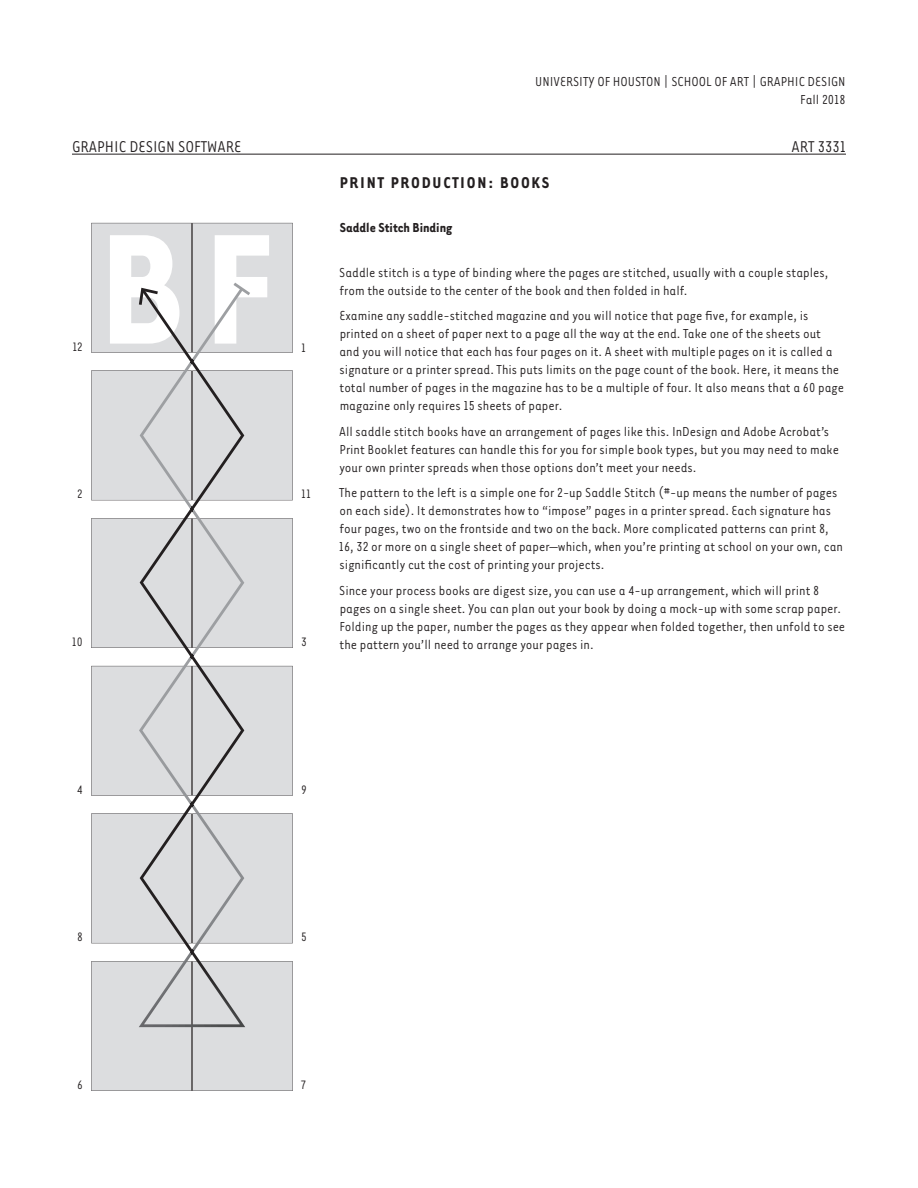
<style>
.page{position:relative;width:918px;height:1188px;background:#fff}
.page>*{position:absolute;margin:0;border:0;box-sizing:border-box;transform-origin:0 0}
.t1{font:700 180.6px "Tarzana Nar OT";color:#fff}
.t2{font:18px "Tarzana Nar OT";color:#231f20}
.Big_Title{font:700 18px "Tarzana Nar OT";letter-spacing:.1em;color:#231f20}
.Body_Copy{font:15px/18px "Tarzana Nar OT";color:#231f20}
.t3{font:700 15px "Tarzana Nar OT";color:#231f20}
.t4{font:14.1px "Tarzana Nar OT";color:#231f20}
</style>
<div class="page">
<hr style="left:72px;top:154px;width:774px;height:1px;background:#231f20">
<div style="left:91px;top:371px;width:202px;height:129px;background:#dcdddf"></div>
<div style="left:91px;top:518px;width:202px;height:130px;background:#dcdddf"></div>
<div style="left:91px;top:666px;width:202px;height:130px;background:#dcdddf"></div>
<div style="left:91px;top:814px;width:202px;height:129px;background:#dcdddf"></div>
<div style="left:91px;top:961px;width:202px;height:130px;background:#dcdddf"></div>
<hr style="left:192px;top:961px;width:1px;height:130px;background:#231f20">
<svg style="left:139px;top:353px;width:106px;height:674px;background:#d4d5d7"></svg>
<div style="left:91px;top:223px;width:202px;height:130px;background:#dcdddf"></div>
<p class="Body_Copy" style="left:535px;top:72px;width:312px;text-align:right">UNIVERSITY OF HOUSTON | SCHOOL OF ART | GRAPHIC DESIGN<br>Fall 2018</p>
<p class="t2" style="left:72px;top:136px;width:171px">GRAPHIC DESIGN SOFTWARE</p>
<p class="t2" style="left:791px;top:136px;width:56px">ART 3331</p>
<p class="Big_Title" style="left:340px;top:172px;width:211px">PRINT PRODUCTION: BOOKS</p>
<p class="t3" style="left:340px;top:218px;width:114px">Saddle Stitch Binding</p>
<p class="Body_Copy" style="left:339px;top:263px;width:491px">Saddle stitch is a type of binding where the pages are stitched, usually with a couple staples, from the outside to the center of the book and then folded in half.</p>
<p class="Body_Copy" style="left:339px;top:306px;width:506px">Examine any saddle-stitched magazine and you will notice that page five, for example, is printed on a sheet of paper next to a page all the way at the end. Take one of the sheets out and you will notice that each has four pages on it. A sheet with multiple pages on it is called a signature or a printer spread. This puts limits on the page count of the book. Here, it means the total number of pages in the magazine has to be a multiple of four. It also means that a 60 page magazine only requires 15 sheets of paper.</p>
<p class="Body_Copy" style="left:339px;top:422px;width:501px">All saddle stitch books have an arrangement of pages like this. InDesign and Adobe Acrobat’s<br>Print Booklet features can handle this for you for simple book types, but you may need to make your own printer spreads when those options don’t meet your needs.</p>
<p class="Body_Copy" style="left:339px;top:483px;width:506px">The pattern to the left is a simple one for 2-up Saddle Stitch (#-up means the number of pages on each side). It demonstrates how to “impose” pages in a printer spread. Each signature has four pages, two on the frontside and two on the back. More complicated patterns can print 8, 16, 32 or more on a single sheet of paper—which, when you’re printing at school on your own, can significantly cut the cost of printing your projects.</p>
<p class="Body_Copy" style="left:339px;top:581px;width:507px">Since your process books are digest size, you can use a 4-up arrangement, which will print 8 pages on a single sheet. You can plan out your book by doing a mock-up with some scrap paper.<br>Folding up the paper, number the pages as they appear when folded together, then unfold to see the pattern you’ll need to arrange your pages in.</p>
<p class="t1" style="left:99px;top:176px;width:175px">BF</p>
<p class="t4" style="left:72px;top:338px;width:12px">12</p>
<p class="t4" style="left:301px;top:339px;width:6px">1</p>
<p class="t4" style="left:77px;top:485px;width:7px">2</p>
<p class="t4" style="left:301px;top:485px;width:11px">11</p>
<p class="t4" style="left:72px;top:633px;width:12px">10</p>
<p class="t4" style="left:301px;top:633px;width:7px">3</p>
<p class="t4" style="left:77px;top:781px;width:7px">4</p>
<p class="t4" style="left:77px;top:928px;width:7px">8</p>
<p class="t4" style="left:301px;top:781px;width:7px">9</p>
<p class="t4" style="left:301px;top:928px;width:7px">5</p>
<p class="t4" style="left:77px;top:1076px;width:7px">6</p>
<p class="t4" style="left:301px;top:1076px;width:6px">7</p>
</div>
